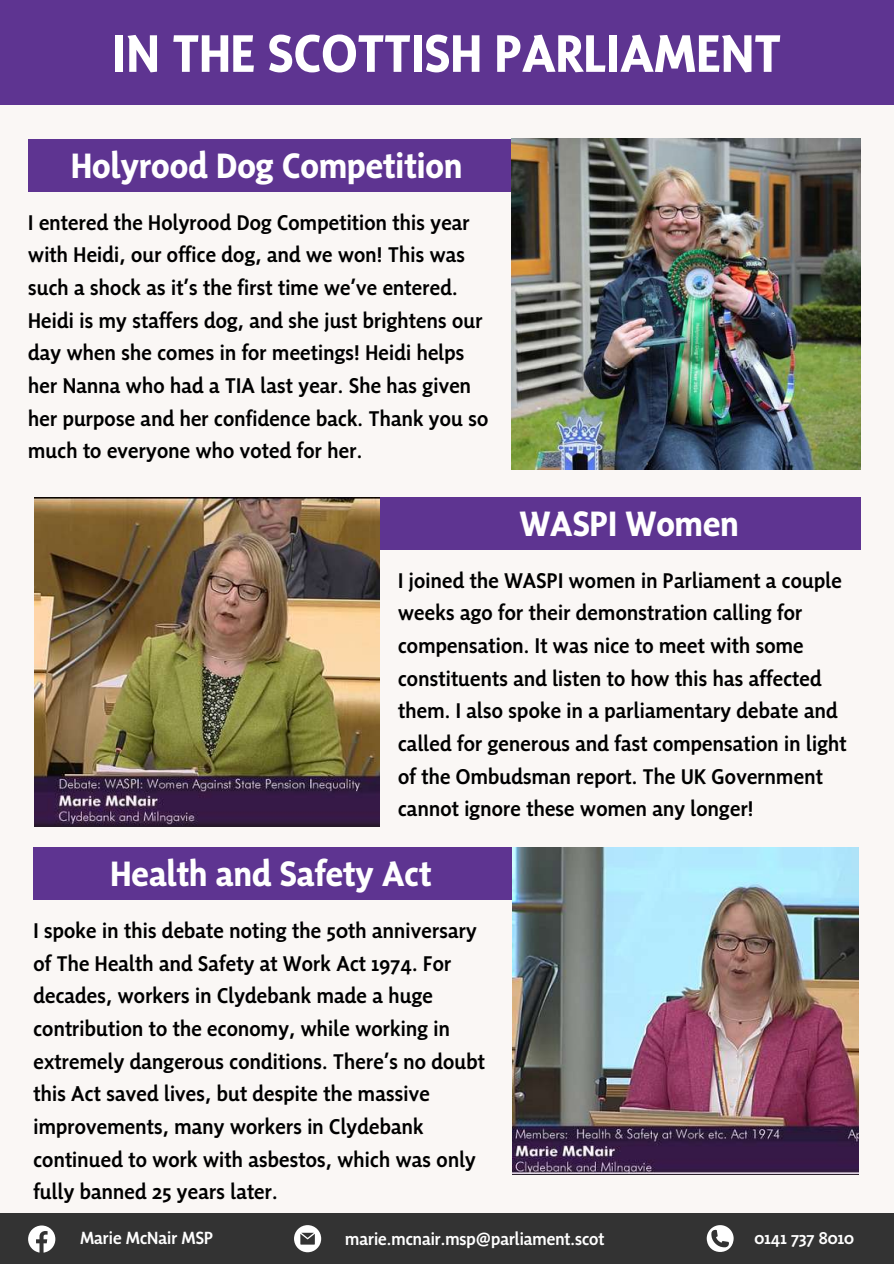
<style>
.page{position:relative;width:894px;height:1264px;background:#fff}
.page>*{position:absolute;margin:0;border:0;box-sizing:border-box;transform-origin:0 0}
.t1{font:700 54px "Sensibility";color:#fff}
.t2{font:700 36px "Sensibility";color:#fff}
.t3{font:500 21.75px/32.7px "Sensibility";letter-spacing:.01em;color:#000}
.t4{font:500 18px "Sensibility";color:#fff}
</style>
<div class="page">
<div style="left:0;top:0;width:893px;height:1263px;background:#faf7f5"></div>
<div style="left:0;top:0;width:893px;height:104px;background:#5e3491"></div>
<div style="left:33px;top:847px;width:480px;height:53px;background:#5e3491"></div>
<div style="left:28px;top:139px;width:485px;height:53px;background:#5e3491"></div>
<img style="left:511px;top:139px;width:349px;height:331px">
<img style="left:512px;top:847px;width:346px;height:326px">
<div style="left:0;top:1212px;width:893px;height:51px;background:#333"></div>
<svg style="left:706px;top:1225px;width:27px;height:27px"></svg>
<svg style="left:294px;top:1225px;width:27px;height:27px"></svg>
<svg style="left:28px;top:1225px;width:28px;height:27px"></svg>
<div style="left:380px;top:497px;width:480px;height:53px;background:#5e3491"></div>
<img style="left:34px;top:497px;width:346px;height:330px">
<h1 class="t1" style="left:113px;top:17px;width:669px">IN THE SCOTTISH PARLIAMENT</h1>
<h2 class="t2" style="left:71px;top:141px;width:392px">Holyrood Dog Competition</h2>
<p class="t3" style="left:28px;top:205px;width:461px">I entered the Holyrood Dog Competition this year with Heidi, our office dog, and we won! This was such a shock as it’s the first time we’ve entered.<br>Heidi is my staffers dog, and she just brightens our day when she comes in for meetings! Heidi helps her Nanna who had a TIA last year. She has given her purpose and her confidence back. Thank you so much to everyone who voted for her.</p>
<h2 class="t2" style="left:519px;top:499px;width:220px">WASPI Women</h2>
<p class="t3" style="left:398px;top:563px;width:450px">I joined the WASPI women in Parliament a couple weeks ago for their demonstration calling for compensation. It was nice to meet with some constituents and listen to how this has affected them. I also spoke in a parliamentary debate and called for generous and fast compensation in light of the Ombudsman report. The UK Government cannot ignore these women any longer!</p>
<h2 class="t2" style="left:111px;top:849px;width:322px">Health and Safety Act</h2>
<p class="t3" style="left:33px;top:913px;width:452px">I spoke in this debate noting the 50th anniversary of The Health and Safety at Work Act 1974. For decades, workers in Clydebank made a huge contribution to the economy, while working in extremely dangerous conditions. There’s no doubt this Act saved lives, but despite the massive improvements, many workers in Clydebank continued to work with asbestos, which was only fully banned 25 years later.</p>
<p class="t4" style="left:80px;top:1225px;width:134px">Marie McNair MSP</p>
<p class="t4" style="left:345px;top:1226px;width:260px">marie.mcnair.msp@parliament.scot</p>
<p class="t4" style="left:754px;top:1225px;width:101px">0141 737 8010</p>
</div>
